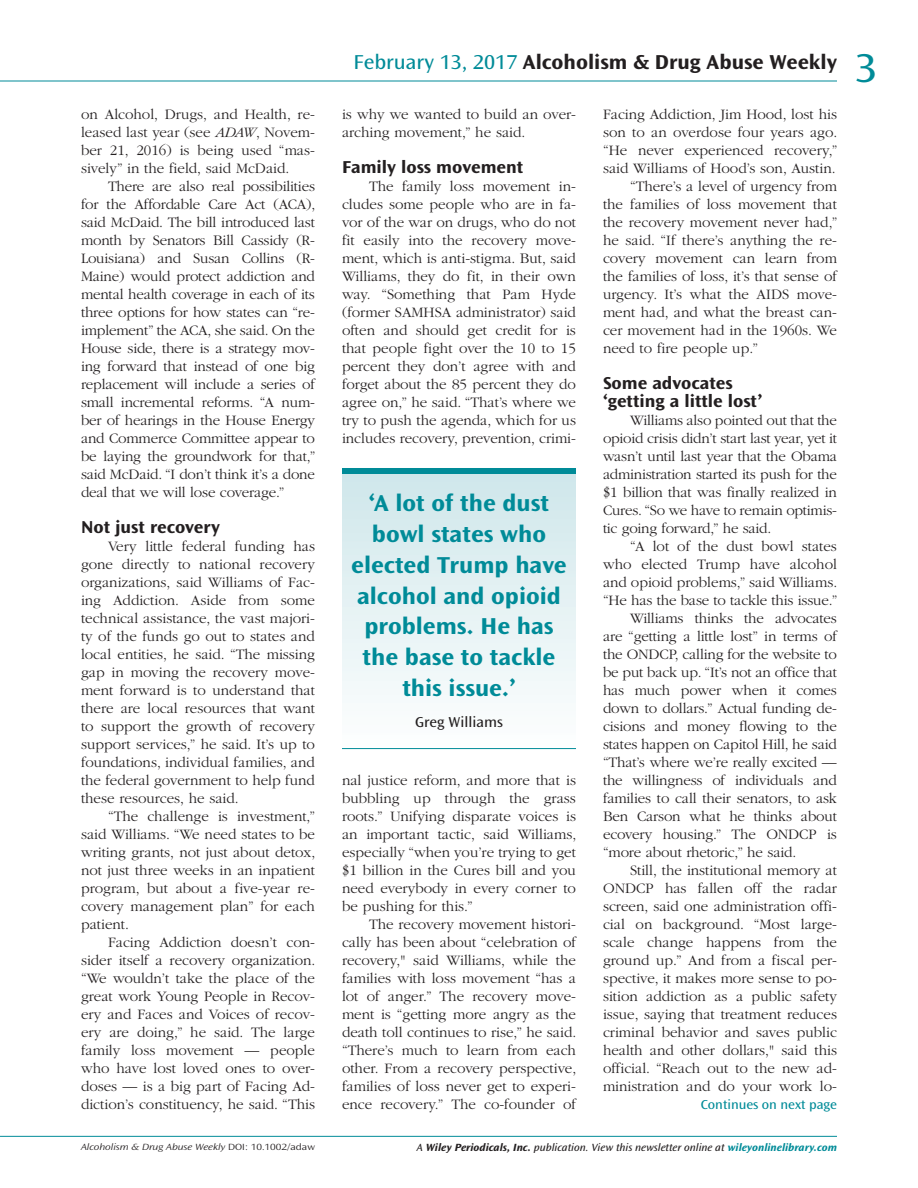
<style>
.page{position:relative;width:918px;height:1188px;background:#fff}
.page>*{position:absolute;margin:0;border:0;box-sizing:border-box;transform-origin:0 0}
.t1{font:700 semi-expanded 24px/30.8px "Ocean Sans Std";color:#008b98;text-align:center}
.t2{font:700 semi-expanded 21px "Ocean Sans Std";color:#231f20}
.t3{font:700 semi-expanded 18px/18px "Ocean Sans Std";color:#231f20}
.t4{font:300 15px/18px "ITC Garamond Std";color:#231f20;text-align:justify}
.t5{font:semi-expanded 15px "Ocean Sans Std";color:#231f20}
.t6{font:semi-expanded 13.5px "Ocean Sans Std";color:#008b98}
.t7{font:italic semi-expanded 10.8px "Ocean Sans Std";color:#231f20}
.t8{font:italic 300 expanded 9.3px "Ocean Sans Std";color:#231f20}
.s1{font-style:italic}
.s2{font-weight:400;color:#008b98}
.s3{font-weight:400;font-size:42px;color:#008b98}
.s4{font-style:normal}
.s5{font-weight:700}
.s6{font-weight:700;color:#008b98}
</style>
<div class="page">
<hr style="left:0;top:81px;width:837px;height:1px;background:#008b98">
<hr style="left:0;top:1136px;width:837px;height:1px;background:#008b98">
<div style="left:342px;top:468px;width:234px;height:281px;background:linear-gradient(to bottom,#cee6ea,#fdfefe)"></div>
<div style="left:342px;top:468px;width:234px;height:6px;background:#008b98"></div>
<hr style="left:342px;top:748px;width:234px;height:1px;background:#008b98">
<p class="t4" style="left:81px;top:105px;width:235px">on Alcohol, Drugs, and Health, re&shy;leased last year (see <span class="s1">ADAW</span>, Novem&shy;ber 21, 2016) is being used “mas&shy;sively” in the field, said McDaid.</p>
<p class="t4" style="left:81px;top:177px;width:236px;text-indent:27px">There are also real possibilities for the Affordable Care Act (ACA), said McDaid. The bill introduced last month by Senators Bill Cassidy (R-Louisiana) and Susan Collins (R-Maine) would protect addiction and mental health coverage in each of its three options for how states can “re&shy;implement” the ACA, she said. On the House side, there is a strategy mov&shy;ing forward that instead of one big replacement will include a series of small incremental reforms. “A num&shy;ber of hearings in the House Energy and Commerce Committee appear to be laying the groundwork for that,” said McDaid. “I don’t think it’s a done deal that we will lose coverage.”</p>
<p class="t3" style="left:81px;top:518px;width:141px">Not just recovery</p>
<p class="t4" style="left:81px;top:537px;width:236px;text-indent:27px">Very little federal funding has gone directly to national recovery organizations, said Williams of Fac&shy;ing Addiction. Aside from some technical assistance, the vast majori&shy;ty of the funds go out to states and local entities, he said. “The missing gap in moving the recovery move&shy;ment forward is to understand that there are local resources that want to support the growth of recovery support services,” he said. It’s up to foundations, individual families, and the federal government to help fund these resources, he said.</p>
<p class="t4" style="left:81px;top:807px;width:236px;text-indent:27px">“The challenge is investment,” said Williams. “We need states to be writing grants, not just about detox, not just three weeks in an inpatient program, but about a five-year re&shy;covery management plan” for each patient.</p>
<p class="t4" style="left:81px;top:933px;width:236px;text-indent:27px">Facing Addiction doesn’t con&shy;sider itself a recovery organization. “We wouldn’t take the place of the great work Young People in Recov&shy;ery and Faces and Voices of recov&shy;ery are doing,” he said. The large family loss movement — people who have lost loved ones to over&shy;doses — is a big part of Facing Ad&shy;diction’s constituency, he said. “This</p>
<h2 class="t2" style="left:354px;top:50px;width:525px"><span class="s2">February 13, 2017</span> Alcoholism &amp; Drug Abuse Weekly <span class="s3">3</span></h2>
<p class="t4" style="left:342px;top:105px;width:235px">is why we wanted to build an over&shy;arching movement,” he said.</p>
<p class="t3" style="left:342px;top:158px;width:183px">Family loss movement</p>
<p class="t4" style="left:342px;top:177px;width:236px;text-indent:27px">The family loss movement in&shy;cludes some people who are in fa&shy;vor of the war on drugs, who do not fit easily into the recovery move&shy;ment, which is anti-stigma. But, said Williams, they do fit, in their own way. “Something that Pam Hyde (former SAMHSA administrator) said often and should get credit for is that people fight over the 10 to 15 percent they don’t agree with and forget about the 85 percent they do agree on,” he said. “That’s where we try to push the agenda, which for us includes recovery, prevention, crimi-</p>
<h1 class="t1" style="left:351px;top:488px;width:217px">‘A lot of the dust bowl states who elected Trump have alcohol and opioid problems. He has the base to tackle this issue.’</h1>
<p class="t5" style="left:415px;top:713px;width:89px">Greg Williams</p>
<p class="t4" style="left:342px;top:771px;width:236px">nal justice reform, and more that is bubbling up through the grass roots.” Unifying disparate voices is an important tactic, said Williams, especially “when you’re trying to get $1 billion in the Cures bill and you need everybody in every corner to be pushing for this.”</p>
<p class="t4" style="left:342px;top:915px;width:236px;text-indent:27px">The recovery movement histori&shy;cally has been about “celebration of recovery," said Williams, while the families with loss movement “has a lot of anger.” The recovery move&shy;ment is “getting more angry as the death toll continues to rise,” he said. “There’s much to learn from each other. From a recovery perspective, families of loss never get to experi&shy;ence recovery.” The co-founder of</p>
<p class="t4" style="left:603px;top:105px;width:236px">Facing Addiction, Jim Hood, lost his</p>
<p class="t4" style="left:603px;top:123px;width:236px">son to an overdose four years ago.</p>
<p class="t4" style="left:603px;top:141px;width:236px">“He never experienced recovery,”</p>
<p class="t4" style="left:603px;top:159px;width:234px">said Williams of Hood’s son, Austin.</p>
<p class="t4" style="left:630px;top:177px;width:208px">“There’s a level of urgency from</p>
<p class="t4" style="left:603px;top:195px;width:236px">the families of loss movement that</p>
<p class="t4" style="left:603px;top:213px;width:236px">the recovery movement never had,”</p>
<p class="t4" style="left:603px;top:231px;width:236px">he said. “If there’s anything the re-</p>
<p class="t4" style="left:603px;top:249px;width:236px">covery movement can learn from</p>
<p class="t4" style="left:603px;top:267px;width:235px">the families of loss, it’s that sense of</p>
<p class="t4" style="left:603px;top:285px;width:235px">urgency. It’s what the AIDS move-</p>
<p class="t4" style="left:603px;top:303px;width:235px">ment had, and what the breast can-</p>
<p class="t4" style="left:603px;top:321px;width:235px">cer movement had in the 1960s. We</p>
<p class="t4" style="left:603px;top:339px;width:157px">need to fire people up.”</p>
<p class="t3" style="left:603px;top:374px;width:161px">Some advocates ‘getting a little lost’</p>
<p class="t4" style="left:603px;top:411px;width:236px;text-indent:27px">Williams also pointed out that the opioid crisis didn’t start last year, yet it wasn’t until last year that the Obama administration started its push for the $1 billion that was finally realized in Cures. “So we have to remain optimis&shy;tic going forward,” he said.</p>
<p class="t4" style="left:630px;top:537px;width:208px">“A lot of the dust bowl states</p>
<p class="t4" style="left:603px;top:555px;width:235px">who elected Trump have alcohol</p>
<p class="t4" style="left:603px;top:573px;width:236px">and opioid problems,” said Williams.</p>
<p class="t4" style="left:603px;top:591px;width:236px">“He has the base to tackle this issue.”</p>
<p class="t4" style="left:630px;top:609px;width:208px">Williams thinks the advocates</p>
<p class="t4" style="left:603px;top:627px;width:236px">are “getting a little lost” in terms of</p>
<p class="t4" style="left:603px;top:645px;width:236px">the ONDCP, calling for the website to</p>
<p class="t4" style="left:603px;top:663px;width:236px">be put back up. “It’s not an office that</p>
<p class="t4" style="left:603px;top:681px;width:235px">has much power when it comes</p>
<p class="t4" style="left:603px;top:699px;width:235px">down to dollars.” Actual funding de-</p>
<p class="t4" style="left:603px;top:717px;width:235px">cisions and money flowing to the</p>
<p class="t4" style="left:603px;top:735px;width:236px">states happen on Capitol Hill, he said</p>
<p class="t4" style="left:603px;top:753px;width:235px">“That’s where we’re really excited —</p>
<p class="t4" style="left:603px;top:771px;width:235px">the willingness of individuals and</p>
<p class="t4" style="left:603px;top:789px;width:236px">families to call their senators, to ask</p>
<p class="t4" style="left:603px;top:807px;width:235px">Ben Carson what he thinks about</p>
<p class="t4" style="left:603px;top:825px;width:235px">ecovery housing.” The ONDCP is</p>
<p class="t4" style="left:603px;top:843px;width:195px">“more about rhetoric,” he said.</p>
<p class="t4" style="left:630px;top:861px;width:208px">Still, the institutional memory at</p>
<p class="t4" style="left:603px;top:879px;width:235px">ONDCP has fallen off the radar</p>
<p class="t4" style="left:603px;top:897px;width:235px">screen, said one administration offi-</p>
<p class="t4" style="left:603px;top:915px;width:236px">cial on background. “Most large-</p>
<p class="t4" style="left:603px;top:933px;width:235px">scale change happens from the</p>
<p class="t4" style="left:603px;top:951px;width:235px">ground up.” And from a fiscal per-</p>
<p class="t4" style="left:603px;top:969px;width:236px">spective, it makes more sense to po-</p>
<p class="t4" style="left:603px;top:987px;width:235px">sition addiction as a public safety</p>
<p class="t4" style="left:603px;top:1005px;width:235px">issue, saying that treatment reduces</p>
<p class="t4" style="left:603px;top:1023px;width:235px">criminal behavior and saves public</p>
<p class="t4" style="left:603px;top:1041px;width:235px">health and other dollars," said this</p>
<p class="t4" style="left:603px;top:1059px;width:235px">official. “Reach out to the new ad-</p>
<p class="t4" style="left:603px;top:1077px;width:235px">ministration and do your work lo-</p>
<p class="t6" style="left:701px;top:1097px;width:138px">Continues on next page</p>
<p class="t8" style="left:81px;top:1142px;width:236px">Alcoholism &amp; Drug Abuse Weekly <span class="s4">DOI: 10.1002/adaw</span></p>
<p class="t7" style="left:417px;top:1141px;width:422px">A <span class="s5">Wiley Periodicals, Inc.</span> publication. View this newsletter online at <span class="s6">wileyonlinelibrary.com</span></p>
</div>
